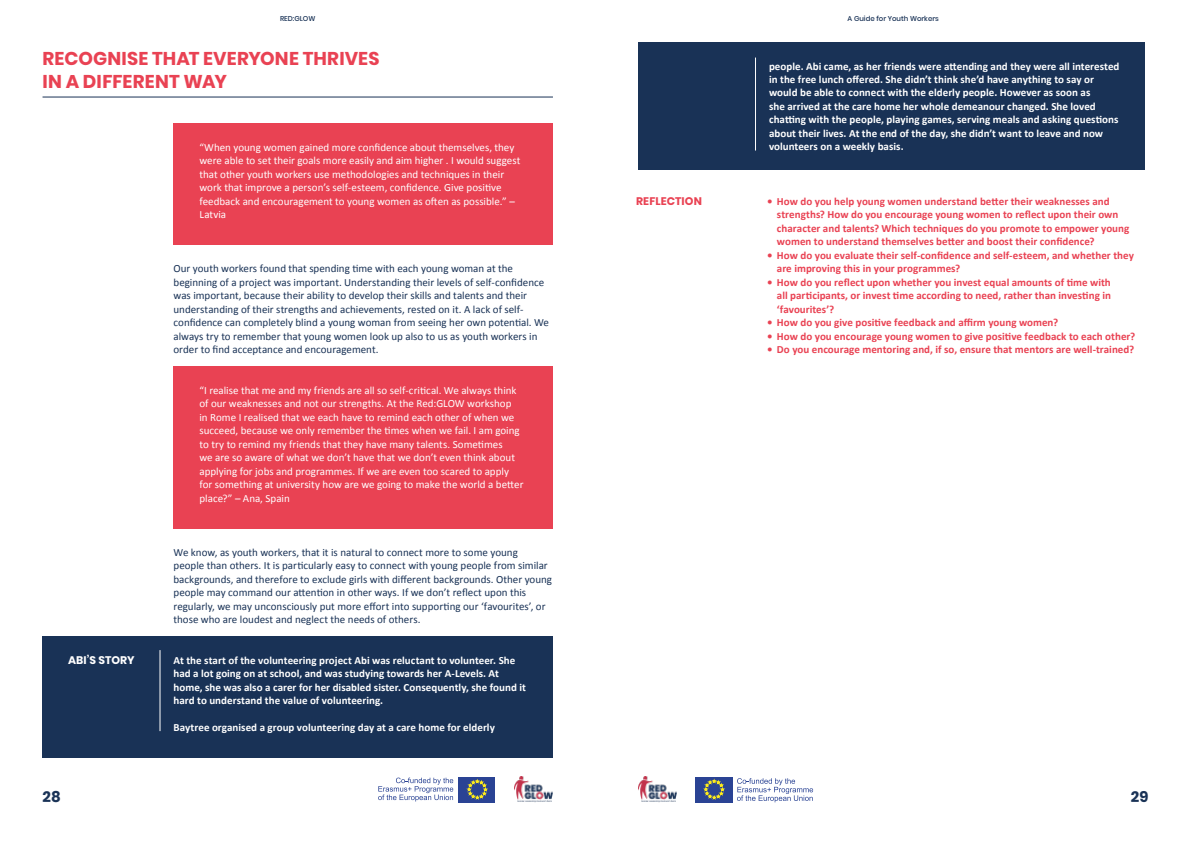
<style>
.page{position:relative;width:1191px;height:842px;background:#fff}
.page>*{position:absolute;margin:0;border:0;box-sizing:border-box;transform-origin:0 0}
.t1{font:700 18.5px/22.5px "Poppins";letter-spacing:.005em;color:#e94253}
.t2{font:700 15px "Poppins";color:#193256}
.t3{font:11px/13.5px "Calibri";color:#193256}
.t4{font:11px/13.5px "Calibri";letter-spacing:-.005em;color:#fff}
.t5{font:700 11px/13.5px "Calibri";color:#fff}
.t6{font:700 11px/13.5px "Calibri";color:#e94253}
.t7{font:700 11px "Poppins";letter-spacing:.005em;color:#fff}
.t8{font:700 11px "Poppins";letter-spacing:.01em;color:#e94253}
.t9{font:500 7px "Poppins";color:#193256}
</style>
<div class="page">
<img style="left:514px;top:777px;width:38px;height:25px">
<div style="left:458px;top:777px;width:37px;height:25px;background:#2a4394"></div>
<svg style="left:467px;top:780px;width:20px;height:19px"></svg>
<svg style="left:378px;top:777px;width:75px;height:24px"></svg>
<img style="left:639px;top:777px;width:38px;height:25px">
<div style="left:695px;top:777px;width:38px;height:25px;background:#2a4394"></div>
<svg style="left:704px;top:779px;width:20px;height:20px"></svg>
<svg style="left:737px;top:778px;width:76px;height:24px"></svg>
<div style="left:43px;top:637px;width:510px;height:121px;background:#193256"></div>
<hr style="left:160px;top:650px;width:1px;height:81px;background:#fff">
<hr style="left:43px;top:97px;width:510px;height:1px;background:#193256">
<div style="left:173px;top:124px;width:380px;height:121px;background:#e94253"></div>
<div style="left:173px;top:367px;width:380px;height:162px;background:#e94253"></div>
<div style="left:638px;top:43px;width:506px;height:127px;background:#193256"></div>
<hr style="left:755px;top:58px;width:1px;height:93px;background:#fff">
<p class="t9" style="left:280px;top:15px;width:37px">RED:GLOW</p>
<p class="t9" style="left:847px;top:15px;width:93px">A Guide for Youth Workers</p>
<h1 class="t1" style="left:43px;top:47px;width:338px">RECOGNISE THAT EVERYONE THRIVES<br>IN A DIFFERENT WAY</h1>
<p class="t5" style="left:769px;top:59px;width:352px">people. Abi came, as her friends were attending and they were all interested in the free lunch offered. She didn’t think she’d have anything to say or would be able to connect with the elderly people. However as soon as<br>she arrived at the care home her whole demeanour changed. She loved chatting with the people, playing games, serving meals and asking questions about their lives. At the end of the day, she didn’t want to leave and now volunteers on a weekly basis.</p>
<p class="t4" style="left:199px;top:140px;width:322px">“When young women gained more confidence about themselves, they were able to set their goals more easily and aim higher . I would suggest that other youth workers use methodologies and techniques in their work that improve a person’s self-esteem, confidence. Give positive feedback and encouragement to young women as often as possible.” – Latvia</p>
<p class="t8" style="left:636px;top:195px;width:67px">REFLECTION</p>
<p class="t6" style="left:777px;top:195px;width:354px;text-indent:-10px">• How do you help young women understand better their weaknesses and strengths? How do you encourage young women to reflect upon their own character and talents? Which techniques do you promote to empower young women to understand themselves better and boost their confidence?</p>
<p class="t6" style="left:777px;top:249px;width:358px;text-indent:-10px">• How do you evaluate their self-confidence and self-esteem, and whether they are improving this in your programmes?</p>
<p class="t6" style="left:777px;top:276px;width:335px;text-align:justify;text-indent:-10px">• How do you reflect upon whether you invest equal amounts of time with all participants, or invest time according to need, rather than investing in ‘favourites’?</p>
<p class="t6" style="left:767px;top:316px;width:293px">• How do you give positive feedback and affirm young women?</p>
<p class="t6" style="left:767px;top:330px;width:369px">• How do you encourage young women to give positive feedback to each other?</p>
<p class="t6" style="left:767px;top:343px;width:369px">• Do you encourage mentoring and, if so, ensure that mentors are well-trained?</p>
<p class="t3" style="left:173px;top:262px;width:377px">Our youth workers found that spending time with each young woman at the beginning of a project was important. Understanding their levels of self-confidence was important, because their ability to develop their skills and talents and their understanding of their strengths and achievements, rested on it. A lack of self&shy;confidence can completely blind a young woman from seeing her own potential. We always try to remember that young women look up also to us as youth workers in order to find acceptance and encouragement.</p>
<p class="t4" style="left:199px;top:383px;width:325px">“I realise that me and my friends are all so self-critical. We always think of our weaknesses and not our strengths. At the Red:GLOW workshop<br>in Rome I realised that we each have to remind each other of when we succeed, because we only remember the times when we fail. I am going to try to remind my friends that they have many talents. Sometimes<br>we are so aware of what we don’t have that we don’t even think about applying for jobs and programmes. If we are even too scared to apply for something at university how are we going to make the world a better place?” – Ana, Spain</p>
<p class="t3" style="left:173px;top:545px;width:380px">We know, as youth workers, that it is natural to connect more to some young<br>people than others. It is particularly easy to connect with young people from similar backgrounds, and therefore to exclude girls with different backgrounds. Other young people may command our attention in other ways. If we don’t reflect upon this regularly, we may unconsciously put more effort into supporting our ‘favourites’, or those who are loudest and neglect the needs of others.</p>
<p class="t7" style="left:68px;top:653px;width:68px">ABI’S STORY</p>
<p class="t5" style="left:173px;top:653px;width:354px">At the start of the volunteering project Abi was reluctant to volunteer. She had a lot going on at school, and was studying towards her A-Levels. At home, she was also a carer for her disabled sister. Consequently, she found it hard to understand the value of volunteering.</p>
<p class="t5" style="left:173px;top:721px;width:323px">Baytree organised a group volunteering day at a care home for elderly</p>
<h2 class="t2" style="left:43px;top:788px;width:20px">28</h2>
<h2 class="t2" style="left:1131px;top:788px;width:19px">29</h2>
</div>
